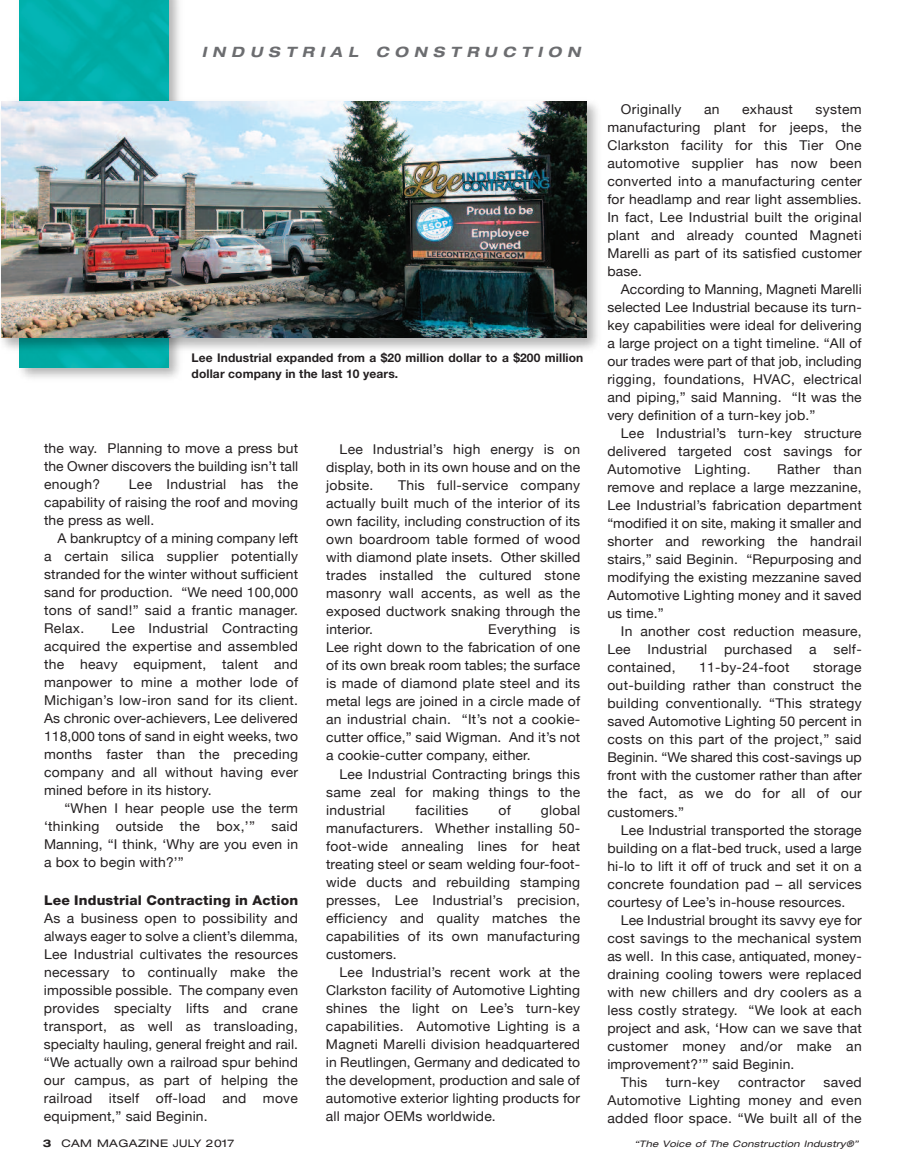
<style>
.page{position:relative;width:905px;height:1175px;background:#fff}
.page>*{position:absolute;margin:0;border:0;box-sizing:border-box;transform-origin:0 0}
.t1{font:italic 700 expanded 14.25px "Helvetica Neue";letter-spacing:.41em;color:#6c6d70}
.t2{font:13.5px/18px "Helvetica Neue";letter-spacing:.015em;color:#231f20;text-align:justify}
.t3{font:800 13.5px "Helvetica Neue";letter-spacing:.015em;color:#231f20}
.t4{font:700 12px/16.5px "Helvetica Neue";letter-spacing:.01em;color:#231f20}
.t5{font:expanded 10.5px "Helvetica Neue";letter-spacing:.035em;color:#231f20;scale:1.1 1}
.t6{font:italic expanded 9px "Helvetica Neue";letter-spacing:.035em;color:#231f20;scale:1.05 1}
.s1{font-weight:700}
</style>
<div class="page">
<img style="left:19px;top:0;width:160px;height:378px">
<img style="left:20px;top:0;width:149px;height:367px">
<img style="left:1px;top:95px;width:597px;height:262px">
<img style="left:1px;top:101px;width:585px;height:236px">
<p class="t1" style="left:202px;top:46px;width:380px">INDUSTRIAL CONSTRUCTION</p>
<p class="t4" style="left:191px;top:350px;width:393px">Lee Industrial expanded from a $20 million dollar to a $200 million dollar company in the last 10 years.</p>
<p class="t2" style="left:44px;top:439px;width:255px">the way. Planning to move a press but the Owner discovers the building isn’t tall enough?</p>
<p class="t2" style="left:44px;top:475px;width:255px;text-indent:85px">Lee Industrial has the capability of raising the roof and moving the press as well.</p>
<p class="t2" style="left:44px;top:529px;width:255px;text-indent:14px">A bankruptcy of a mining company left a certain silica supplier potentially stranded for the winter without sufficient sand for production. “We need 100,000 tons of sand!” said a frantic manager.<br>Relax.</p>
<p class="t2" style="left:44px;top:619px;width:255px;text-indent:67px">Lee Industrial Contracting acquired the expertise and assembled the heavy equipment, talent and manpower to mine a mother lode of Michigan’s low-iron sand for its client.<br>As chronic over-achievers, Lee delivered 118,000 tons of sand in eight weeks, two months faster than the preceding company and all without having ever mined before in its history.</p>
<p class="t2" style="left:44px;top:799px;width:255px;text-indent:20px">“When I hear people use the term ‘thinking outside the box,’” said Manning, “I think, ‘Why are you even in a box to begin with?’”</p>
<p class="t3" style="left:44px;top:895px;width:255px">Lee Industrial Contracting in Action</p>
<p class="t2" style="left:44px;top:908px;width:256px">As a business open to possibility and always eager to solve a client’s dilemma, Lee Industrial cultivates the resources necessary to continually make the impossible possible. The company even provides specialty lifts and crane transport, as well as transloading, specialty hauling, general freight and rail. “We actually own a railroad spur behind our campus, as part of helping the railroad itself off-load and move equipment,” said Beginin.</p>
<p class="t2" style="left:326px;top:440px;width:255px;text-indent:14px">Lee Industrial’s high energy is on display, both in its own house and on the jobsite.</p>
<p class="t2" style="left:326px;top:476px;width:255px;text-indent:72px">This full-service company actually built much of the interior of its own facility, including construction of its own boardroom table formed of wood with diamond plate insets. Other skilled trades installed the cultured stone masonry wall accents, as well as the exposed ductwork snaking through the interior.</p>
<p class="t2" style="left:326px;top:620px;width:255px;text-indent:162px">Everything is Lee right down to the fabrication of one of its own break room tables; the surface is made of diamond plate steel and its metal legs are joined in a circle made of an industrial chain. “It’s not a cookie&shy;cutter office,” said Wigman. And it’s not a cookie-cutter company, either.</p>
<p class="t2" style="left:326px;top:764px;width:255px;text-indent:14px">Lee Industrial Contracting brings this same zeal for making things to the industrial</p>
<p class="t2" style="left:415px;top:800px;width:54px">facilities</p>
<p class="t2" style="left:498px;top:800px;width:14px">of</p>
<p class="t2" style="left:326px;top:800px;width:256px;text-indent:215px">global manufacturers. Whether installing 50- foot-wide annealing lines for heat treating steel or seam welding four-foot&shy;wide ducts and rebuilding stamping presses, Lee Industrial’s precision, efficiency and quality matches the capabilities of its own manufacturing customers.</p>
<p class="t2" style="left:326px;top:962px;width:256px;text-indent:14px">Lee Industrial’s recent work at the Clarkston facility of Automotive Lighting shines the light on Lee’s turn-key capabilities. Automotive Lighting is a Magneti Marelli division headquartered in Reutlingen, Germany and dedicated to the development, production and sale of automotive exterior lighting products for all major OEMs worldwide.</p>
<p class="t2" style="left:621px;top:100px;width:62px">Originally</p>
<p class="t2" style="left:704px;top:100px;width:17px">an</p>
<p class="t2" style="left:742px;top:100px;width:52px">exhaust</p>
<p class="t2" style="left:607px;top:100px;width:256px;text-indent:208px">system manufacturing plant for jeeps, the Clarkston facility for this Tier One automotive supplier has now been converted into a manufacturing center for headlamp and rear light assemblies.<br>In fact, Lee Industrial built the original plant and already counted Magneti Marelli as part of its satisfied customer base.</p>
<p class="t2" style="left:607px;top:280px;width:256px;text-indent:14px">According to Manning, Magneti Marelli selected Lee Industrial because its turn&shy;key capabilities were ideal for delivering a large project on a tight timeline. “All of our trades were part of that job, including rigging, foundations, HVAC, electrical and piping,” said Manning. “It was the very definition of a turn-key job.”</p>
<p class="t2" style="left:607px;top:424px;width:256px;text-indent:14px">Lee Industrial’s turn-key structure delivered targeted cost savings for Automotive Lighting.</p>
<p class="t2" style="left:607px;top:460px;width:256px;text-indent:170px">Rather than remove and replace a large mezzanine, Lee Industrial’s fabrication department “modified it on site, making it smaller and shorter and reworking the handrail stairs,” said Beginin. “Repurposing and modifying the existing mezzanine saved Automotive Lighting money and it saved us time.”</p>
<p class="t2" style="left:607px;top:622px;width:256px;text-indent:14px">In another cost reduction measure, Lee Industrial purchased a self&shy;contained,</p>
<p class="t2" style="left:699px;top:658px;width:92px">11-by-24-foot</p>
<p class="t2" style="left:607px;top:658px;width:256px;text-indent:206px">storage out-building rather than construct the building conventionally. “This strategy saved Automotive Lighting 50 percent in costs on this part of the project,” said Beginin. “We shared this cost-savings up front with the customer rather than after the fact, as we do for all of our customers.”</p>
<p class="t2" style="left:607px;top:820px;width:256px;text-indent:14px">Lee Industrial transported the storage building on a flat-bed truck, used a large hi-lo to lift it off of truck and set it on a concrete foundation pad – all services courtesy of Lee’s in-house resources.</p>
<p class="t2" style="left:621px;top:910px;width:242px">Lee Industrial brought its savvy eye for</p>
<p class="t2" style="left:607px;top:928px;width:256px">cost savings to the mechanical system</p>
<p class="t2" style="left:607px;top:946px;width:256px">as well. In this case, antiquated, money-</p>
<p class="t2" style="left:607px;top:964px;width:256px">draining cooling towers were replaced</p>
<p class="t2" style="left:607px;top:982px;width:256px">with new chillers and dry coolers as a</p>
<p class="t2" style="left:607px;top:1000px;width:256px">less costly strategy. “We look at each</p>
<p class="t2" style="left:607px;top:1018px;width:256px">project and ask, ‘How can we save that</p>
<p class="t2" style="left:607px;top:1036px;width:256px">customer money and/or make an</p>
<p class="t2" style="left:607px;top:1054px;width:189px">improvement?’” said Beginin.</p>
<p class="t2" style="left:621px;top:1072px;width:28px">This</p>
<p class="t2" style="left:666px;top:1072px;width:55px">turn-key</p>
<p class="t2" style="left:738px;top:1072px;width:68px">contractor</p>
<p class="t2" style="left:607px;top:1072px;width:256px;text-indent:216px">saved Automotive Lighting money and even added floor space. “We built all of the</p>
<p class="t5" style="left:43px;top:1139px;width:176px"><span class="s1">3</span> CAM MAGAZINE JULY 2017</p>
<p class="t6" style="left:634px;top:1140px;width:215px">“The Voice of The Construction Industry®”</p>
</div>
